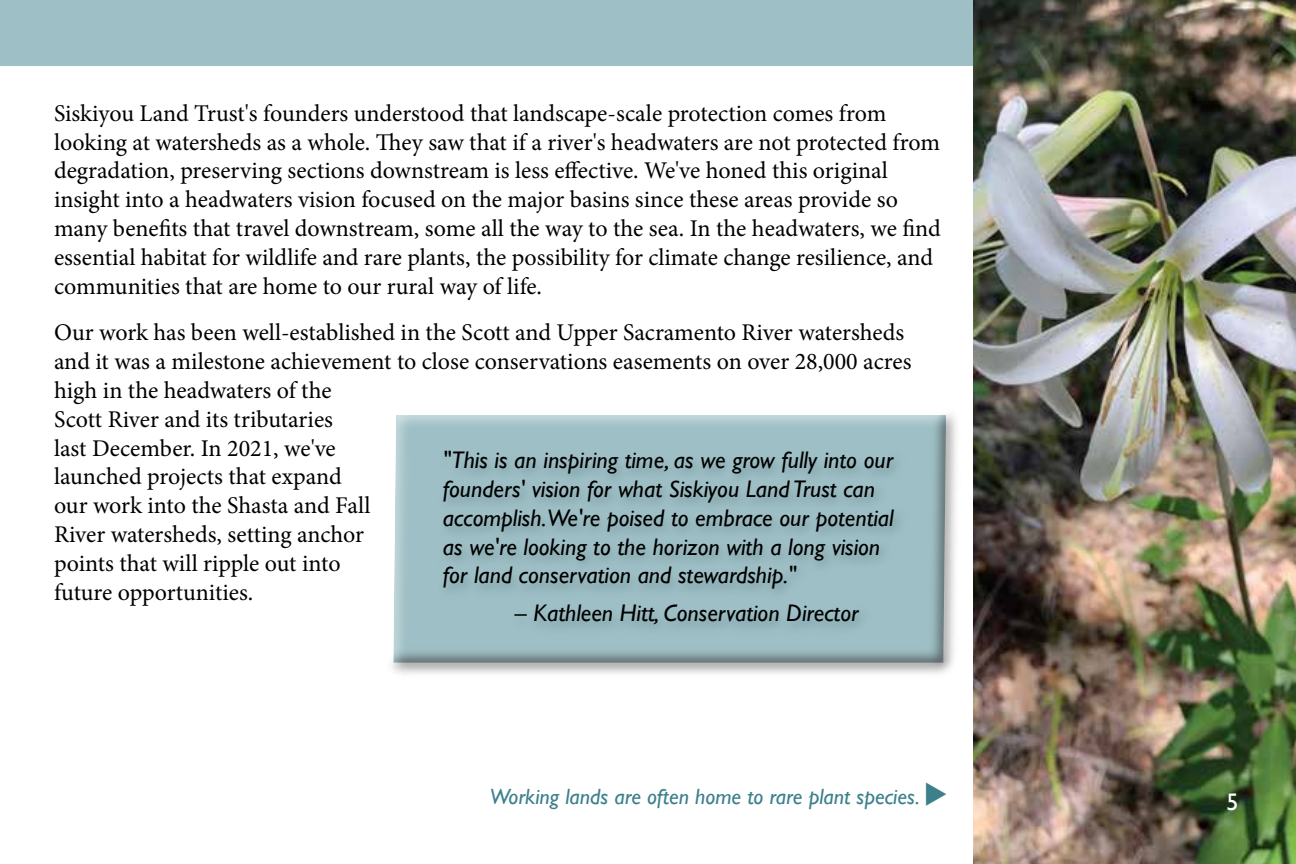
<style>
.page{position:relative;width:1296px;height:864px;background:#fff}
.page>*{position:absolute;margin:0;border:0;box-sizing:border-box;transform-origin:0 0}
.t1{font:24px/28.8px "Minion Pro";letter-spacing:-.005em;color:#000}
.t2{font:italic 24px/28.8px "Gill Sans";color:#000}
.t3{font:24px "Gill Sans";color:#fff}
.t4{font:italic 22px "Gill Sans";color:#3c808b}
</style>
<div class="page">
<div style="left:0;top:0;width:985px;height:66px;background:#9ebfc5"></div>
<img style="left:973px;top:0;width:323px;height:864px">
<div style="left:384px;top:406px;width:578px;height:273px;background:#000;opacity:.6"></div>
<div style="left:387px;top:407px;width:561px;height:257px;background:#000;opacity:.6"></div>
<p class="t1" style="left:54px;top:99px;width:888px">Siskiyou Land Trust's founders understood that landscape-scale protection comes from looking at watersheds as a whole. They saw that if a river's headwaters are not protected from degradation, preserving sections downstream is less effective. We've honed this original insight into a headwaters vision focused on the major basins since these areas provide so many benefits that travel downstream, some all the way to the sea. In the headwaters, we find essential habitat for wildlife and rare plants, the possibility for climate change resilience, and communities that are home to our rural way of life.</p>
<p class="t1" style="left:54px;top:318px;width:859px">Our work has been well-established in the Scott and Upper Sacramento River watersheds and it was a milestone achievement to close conservations easements on over 28,000 acres high in the headwaters of the<br>Scott River and its tributaries<br>last December. In 2021, we've<br>launched projects that expand<br>our work into the Shasta and Fall<br>River watersheds, setting anchor<br>points that will ripple out into<br>future opportunities.</p>
<p class="t2" style="left:443px;top:446px;width:452px">"This is an inspiring time, as we grow fully into our founders' vision for what Siskiyou Land Trust can accomplish.We're poised to embrace our potential as we're looking to the horizon with a long vision for land conservation and stewardship."</p>
<p class="t2" style="left:515px;top:599px;width:345px">– Kathleen Hitt, Conservation Director</p>
<p class="t4" style="left:490px;top:784px;width:460px">Working lands are often home to rare plant species. ◆</p>
<p class="t3" style="left:1226px;top:788px;width:13px">5</p>
</div>
